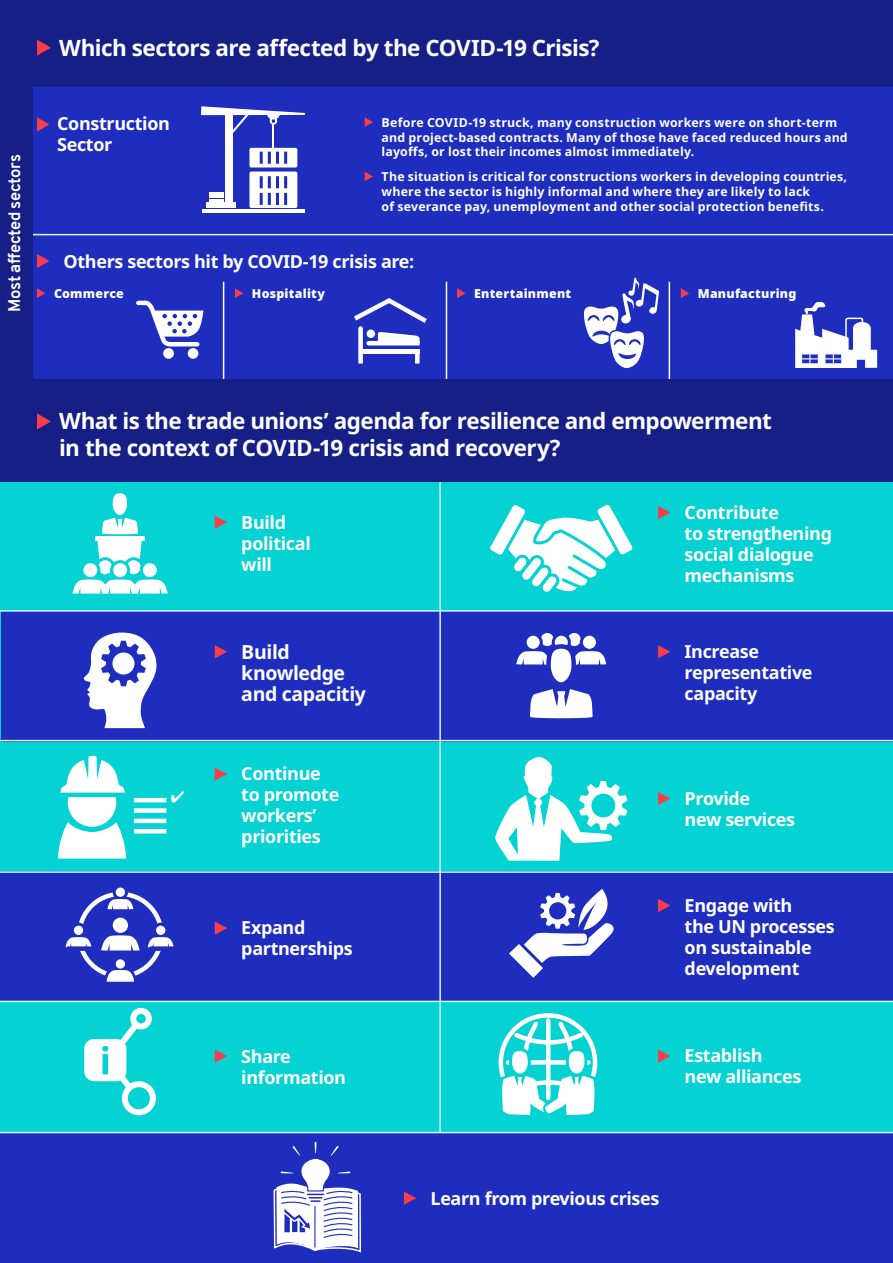
<style>
.page{position:relative;width:893px;height:1263px;background:#fff}
.page>*{position:absolute;margin:0;border:0;box-sizing:border-box;transform-origin:0 0}
.t1{font:700 22.5px/26.2px "Noto Sans";letter-spacing:-.025em;color:#fff}
.CRT{font:700 19.5px/21px "Noto Sans";letter-spacing:-.02em;color:#fff}
.CRT-2{font:700 18px/21px "Noto Sans";letter-spacing:-.02em;color:#fff}
.infograph_titre{font:700 18px/21px "Noto Sans";letter-spacing:-.02em;color:#fff}
.Titre_2{font:700 16.5px "Overpass";letter-spacing:-.025em;color:#fff}
.tab_grap_Sources{font:700 12.3px/14.7px "Noto Sans";letter-spacing:.015em;color:#fff}
.tab_grap_Sources-2{font:900 12.3px "Noto Sans";letter-spacing:.02em;color:#fff}
</style>
<div class="page">
<div style="left:0;top:0;width:893px;height:87px;background:#151f85"></div>
<div style="left:0;top:234px;width:893px;height:147px;background:#1e2dbe"></div>
<div style="left:0;top:87px;width:893px;height:147px;background:#1e2dbe"></div>
<svg style="left:37px;top:117px;width:12px;height:15px"></svg>
<hr style="left:223px;top:282px;width:1px;height:97px;background:#fff">
<hr style="left:446px;top:282px;width:1px;height:97px;background:#fff">
<hr style="left:669px;top:282px;width:1px;height:97px;background:#fff">
<svg style="left:365px;top:117px;width:8px;height:10px"></svg>
<svg style="left:365px;top:172px;width:8px;height:9px"></svg>
<svg style="left:681px;top:288px;width:8px;height:10px"></svg>
<svg style="left:201px;top:106px;width:104px;height:107px"></svg>
<svg style="left:235px;top:288px;width:8px;height:10px"></svg>
<svg style="left:457px;top:288px;width:9px;height:10px"></svg>
<svg style="left:37px;top:288px;width:8px;height:10px"></svg>
<div style="left:163px;top:348px;width:11px;height:11px;background:#fff;border-radius:50%"></div>
<svg style="left:136px;top:300px;width:67px;height:49px"></svg>
<div style="left:188px;top:348px;width:10px;height:11px;background:#fff;border-radius:50%"></div>
<svg style="left:354px;top:298px;width:73px;height:65px"></svg>
<svg style="left:795px;top:302px;width:82px;height:66px"></svg>
<svg style="left:583px;top:278px;width:77px;height:91px"></svg>
<hr style="left:0;top:234px;width:893px;height:1px;background:#d2fbfb">
<svg style="left:37px;top:254px;width:12px;height:14px"></svg>
<div style="left:0;top:482px;width:893px;height:781px;background:#05d2d2"></div>
<div style="left:1px;top:611px;width:892px;height:130px;background:#1e2dbe"></div>
<div style="left:0;top:872px;width:893px;height:130px;background:#1e2dbe"></div>
<div style="left:0;top:1131px;width:893px;height:132px;background:#1e2dbe"></div>
<div style="left:113px;top:493px;width:14px;height:22px;background:#fff;border-radius:50%"></div>
<div style="left:95px;top:536px;width:50px;height:5px;background:#fff"></div>
<svg style="left:97px;top:518px;width:45px;height:44px"></svg>
<svg style="left:97px;top:559px;width:17px;height:17px"></svg>
<div style="left:95px;top:557px;width:20px;height:20px;border:3px solid #05d2d2;border-radius:50%"></div>
<svg style="left:125px;top:559px;width:17px;height:17px"></svg>
<div style="left:124px;top:557px;width:20px;height:20px;border:3px solid #05d2d2;border-radius:50%"></div>
<div style="left:82px;top:562px;width:17px;height:17px;background:#fff;border-radius:50%"></div>
<div style="left:80px;top:560px;width:20px;height:20px;border:3px solid #05d2d2;border-radius:50%"></div>
<div style="left:112px;top:562px;width:17px;height:17px;background:#fff;border-radius:50%"></div>
<div style="left:110px;top:560px;width:20px;height:20px;border:3px solid #05d2d2;border-radius:50%"></div>
<div style="left:141px;top:562px;width:17px;height:17px;background:#fff;border-radius:50%"></div>
<div style="left:140px;top:560px;width:20px;height:20px;border:3px solid #05d2d2;border-radius:50%"></div>
<svg style="left:73px;top:579px;width:95px;height:15px"></svg>
<div style="left:65px;top:775px;width:54px;height:55px;background:#fff;border-radius:50%"></div>
<div style="left:62px;top:772px;width:60px;height:61px;border:6px solid #05d2d2;border-radius:50%"></div>
<svg style="left:58px;top:818px;width:68px;height:41px"></svg>
<svg style="left:60px;top:756px;width:65px;height:37px"></svg>
<hr style="left:60px;top:793px;width:65px;height:4px;background:#05d2d2">
<hr style="left:134px;top:798px;width:32px;height:4px;background:#fff">
<div style="left:134px;top:808px;width:32px;height:5px;background:#fff"></div>
<hr style="left:134px;top:819px;width:32px;height:4px;background:#fff">
<hr style="left:134px;top:829px;width:32px;height:4px;background:#fff">
<svg style="left:171px;top:791px;width:13px;height:12px"></svg>
<div style="left:539px;top:631px;width:16px;height:16px;background:#fff;border-radius:50%"></div>
<div style="left:538px;top:630px;width:19px;height:19px;border:3px solid #1e2dbe;border-radius:50%"></div>
<div style="left:566px;top:631px;width:16px;height:16px;background:#fff;border-radius:50%"></div>
<div style="left:565px;top:630px;width:19px;height:19px;border:3px solid #1e2dbe;border-radius:50%"></div>
<div style="left:525px;top:634px;width:16px;height:16px;background:#fff;border-radius:50%"></div>
<div style="left:524px;top:633px;width:19px;height:19px;border:3px solid #1e2dbe;border-radius:50%"></div>
<div style="left:553px;top:634px;width:16px;height:16px;background:#fff;border-radius:50%"></div>
<div style="left:552px;top:633px;width:19px;height:19px;border:3px solid #1e2dbe;border-radius:50%"></div>
<div style="left:581px;top:634px;width:16px;height:16px;background:#fff;border-radius:50%"></div>
<div style="left:580px;top:633px;width:19px;height:19px;border:3px solid #1e2dbe;border-radius:50%"></div>
<svg style="left:516px;top:651px;width:90px;height:13px"></svg>
<svg style="left:548px;top:646px;width:26px;height:39px"></svg>
<div style="left:546px;top:644px;width:30px;height:43px;border:4px solid #1e2dbe;border-radius:50%"></div>
<svg style="left:530px;top:689px;width:63px;height:29px;background:#d7d9f3"></svg>
<svg style="left:495px;top:757px;width:132px;height:104px"></svg>
<hr style="left:439px;top:481px;width:2px;height:651px;background:#d2fbfb">
<hr style="left:0;top:610px;width:893px;height:2px;background:#d2fbfb">
<hr style="left:0;top:740px;width:893px;height:1px;background:#d2fbfb">
<hr style="left:0;top:1001px;width:893px;height:1px;background:#d2fbfb">
<hr style="left:0;top:1132px;width:893px;height:1px;background:#d2fbfb">
<hr style="left:0;top:871px;width:893px;height:2px;background:#d2fbfb">
<svg style="left:215px;top:516px;width:12px;height:13px"></svg>
<svg style="left:215px;top:767px;width:12px;height:14px"></svg>
<svg style="left:215px;top:921px;width:12px;height:14px"></svg>
<svg style="left:215px;top:1049px;width:12px;height:14px"></svg>
<svg style="left:658px;top:792px;width:12px;height:13px"></svg>
<svg style="left:658px;top:645px;width:12px;height:13px"></svg>
<svg style="left:658px;top:506px;width:12px;height:13px"></svg>
<svg style="left:215px;top:645px;width:12px;height:13px"></svg>
<svg style="left:84px;top:632px;width:73px;height:97px"></svg>
<svg style="left:490px;top:504px;width:143px;height:88px"></svg>
<div style="left:0;top:379px;width:893px;height:103px;background:#151f85"></div>
<svg style="left:509px;top:889px;width:105px;height:89px"></svg>
<div style="left:111px;top:916px;width:19px;height:18px;background:#fff;border-radius:50%"></div>
<div style="left:110px;top:915px;width:21px;height:21px;border:3px solid #1e2dbe;border-radius:50%"></div>
<div style="left:72px;top:924px;width:13px;height:12px;background:#fff;border-radius:50%"></div>
<div style="left:71px;top:923px;width:15px;height:15px;border:3px solid #1e2dbe;border-radius:50%"></div>
<svg style="left:66px;top:937px;width:25px;height:10px"></svg>
<div style="left:155px;top:924px;width:12px;height:12px;background:#fff;border-radius:50%"></div>
<div style="left:153px;top:923px;width:15px;height:15px;border:3px solid #1e2dbe;border-radius:50%"></div>
<div style="left:67px;top:946px;width:25px;height:5px;background:#1e2dbe"></div>
<div style="left:114px;top:886px;width:13px;height:12px;background:#fff;border-radius:50%"></div>
<div style="left:113px;top:884px;width:15px;height:16px;border:3px solid #1e2dbe;border-radius:50%"></div>
<svg style="left:107px;top:899px;width:26px;height:10px"></svg>
<svg style="left:97px;top:935px;width:77px;height:47px"></svg>
<svg style="left:658px;top:899px;width:12px;height:13px"></svg>
<svg style="left:658px;top:1049px;width:12px;height:14px"></svg>
<svg style="left:404px;top:1191px;width:12px;height:14px"></svg>
<div style="left:84px;top:1039px;width:42px;height:42px;background:#fff;border-radius:10px"></div>
<svg style="left:102px;top:1015px;width:43px;height:82px"></svg>
<div style="left:130px;top:1008px;width:22px;height:21px;border:6px solid #fff;border-radius:50%"></div>
<div style="left:122px;top:1081px;width:34px;height:34px;border:6px solid #fff;border-radius:50%"></div>
<svg style="left:498px;top:1013px;width:100px;height:102px"></svg>
<div style="left:0;top:87px;width:33px;height:293px;background:#151f85"></div>
<svg style="left:273px;top:1142px;width:89px;height:112px;background:#8f96de"></svg>
<svg style="left:37px;top:39px;width:14px;height:17px"></svg>
<svg style="left:37px;top:413px;width:14px;height:17px"></svg>
<p class="Titre_2" style="left:3px;top:312px;width:159px;rotate:-90deg">Most affected sectors</p>
<p class="t1" style="left:59px;top:35px;width:542px">Which sectors are affected by the COVID-19 Crisis?</p>
<p class="infograph_titre" style="left:57px;top:113px;width:114px">Construction<br>Sector</p>
<p class="tab_grap_Sources" style="left:382px;top:115px;width:468px">Before COVID-19 struck, many construction workers were on short-term and project-based contracts. Many of those have faced reduced hours and layoffs, or lost their incomes almost immediately.</p>
<p class="tab_grap_Sources" style="left:382px;top:170px;width:467px">The situation is critical for constructions workers in developing countries, where the sector is highly informal and where they are likely to lack<br>of severance pay, unemployment and other social protection benefits.</p>
<p class="infograph_titre" style="left:64px;top:251px;width:352px">Others sectors hit by COVID-19 crisis are:</p>
<p class="tab_grap_Sources-2" style="left:54px;top:284px;width:71px">Commerce</p>
<p class="tab_grap_Sources-2" style="left:252px;top:284px;width:75px">Hospitality</p>
<p class="tab_grap_Sources-2" style="left:474px;top:284px;width:99px">Entertainment</p>
<p class="tab_grap_Sources-2" style="left:698px;top:284px;width:100px">Manufacturing</p>
<p class="t1" style="left:59px;top:409px;width:714px">What is the trade unionsʼ agenda for resilience and empowerment in the context of COVID-19 crisis and recovery?</p>
<p class="CRT-2" style="left:241px;top:512px;width:71px">Build political will</p>
<p class="CRT" style="left:241px;top:642px;width:126px">Build knowledge and capacitiy</p>
<p class="CRT-2" style="left:241px;top:764px;width:100px">Continue to promote workers’ priorities</p>
<p class="CRT-2" style="left:241px;top:918px;width:113px">Expand partnerships</p>
<p class="CRT-2" style="left:241px;top:1046px;width:106px">Share information</p>
<p class="CRT-2" style="left:685px;top:502px;width:149px">Contribute<br>to strengthening social dialogue mechanisms</p>
<p class="CRT-2" style="left:685px;top:641px;width:129px">Increase representative capacity</p>
<p class="CRT-2" style="left:685px;top:788px;width:112px">Provide<br>new services</p>
<p class="CRT-2" style="left:685px;top:896px;width:152px">Engage with<br>the UN processes on sustainable development</p>
<p class="CRT-2" style="left:685px;top:1046px;width:118px">Establish new alliances</p>
<p class="CRT-2" style="left:431px;top:1188px;width:230px">Learn from previous crises</p>
</div>
